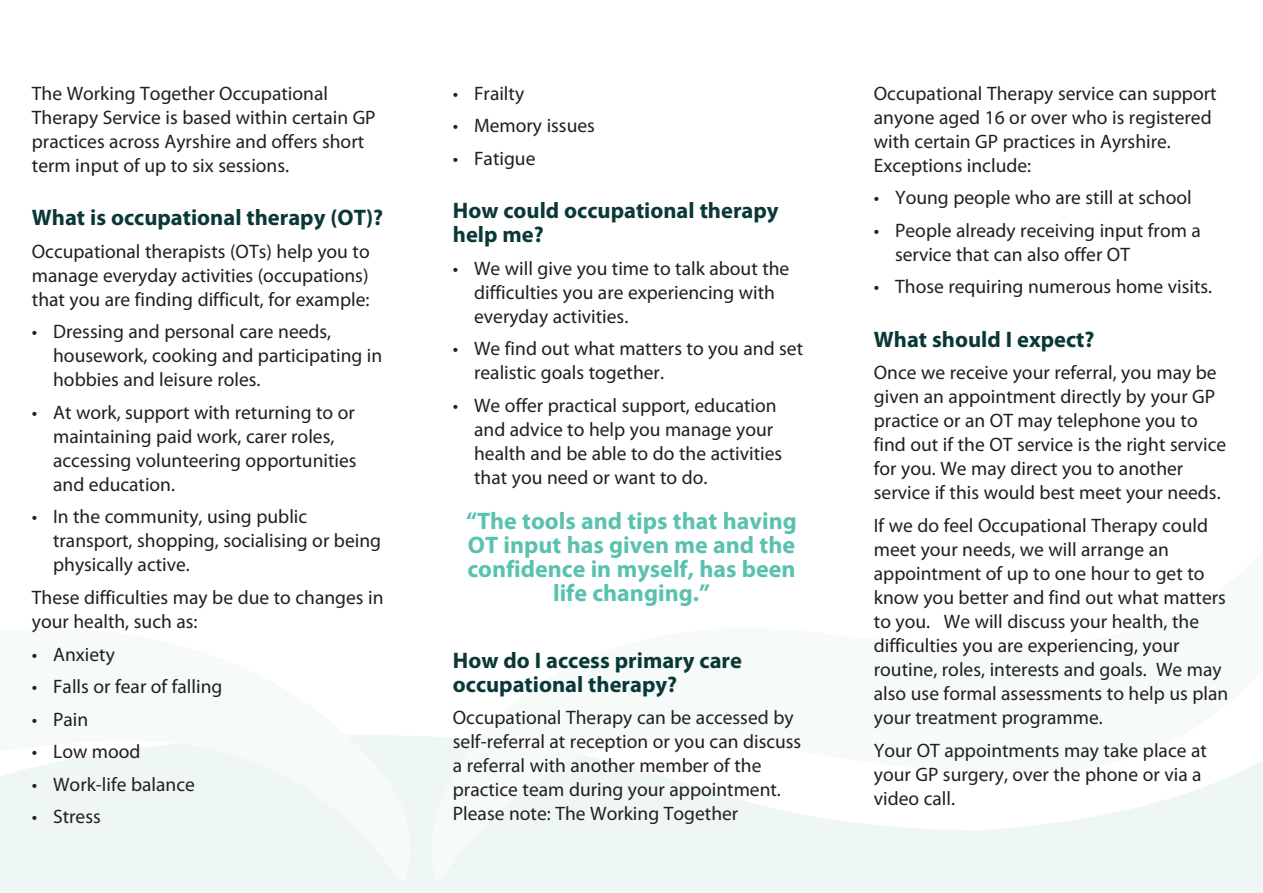
<style>
.page{position:relative;width:1263px;height:893px;background:#fff}
.page>*{position:absolute;margin:0;border:0;box-sizing:border-box;transform-origin:0 0}
.body{font:700 24px/24px "Myriad Pro";color:#59c2af;text-align:center}
.subheading{font:700 22.5px/24px "Myriad Pro";color:#093836}
.body-2{font:19.5px/24px "Myriad Pro";color:#231f20}
</style>
<div class="page">
<div style="left:0;top:736px;width:1263px;height:157px;background:#eef7f5"></div>
<div style="left:0;top:735px;width:420px;height:147px;background:#eef7f5"></div>
<svg style="left:424px;top:736px;width:839px;height:146px;fill:#eef7f5"></svg>
<p class="body-2" style="left:32px;top:81px;width:345px">The Working Together Occupational Therapy Service is based within certain GP practices across Ayrshire and offers short term input of up to six sessions.</p>
<p class="subheading" style="left:32px;top:205px;width:353px">What is occupational therapy (OT)?</p>
<p class="body-2" style="left:32px;top:239px;width:339px;text-align:justify">Occupational therapists (OTs) help you to manage everyday activities (occupations) that you are finding difficult, for example:</p>
<p class="body-2" style="left:53px;top:320px;width:331px;text-indent:-21px">• Dressing and personal care needs, housework, cooking and participating in hobbies and leisure roles.</p>
<p class="body-2" style="left:53px;top:400px;width:305px;text-indent:-21px">• At work, support with returning to or maintaining paid work, carer roles, accessing volunteering opportunities and education.</p>
<p class="body-2" style="left:53px;top:505px;width:329px;text-indent:-21px">• In the community, using public transport, shopping, socialising or being physically active.</p>
<p class="body-2" style="left:32px;top:585px;width:353px">These difficulties may be due to changes in your health, such as:</p>
<p class="body-2" style="left:32px;top:642px;width:85px">• Anxiety</p>
<p class="body-2" style="left:32px;top:674px;width:192px">• Falls or fear of falling</p>
<p class="body-2" style="left:32px;top:707px;width:58px">• Pain</p>
<p class="body-2" style="left:32px;top:739px;width:110px">• Low mood</p>
<p class="body-2" style="left:32px;top:772px;width:164px">• Work-life balance</p>
<p class="body-2" style="left:32px;top:804px;width:70px">• Stress</p>
<p class="body-2" style="left:453px;top:81px;width:73px">• Frailty</p>
<p class="body-2" style="left:453px;top:113px;width:144px">• Memory issues</p>
<p class="body-2" style="left:453px;top:146px;width:84px">• Fatigue</p>
<p class="subheading" style="left:453px;top:198px;width:327px">How could occupational therapy help me?</p>
<p class="body-2" style="left:474px;top:256px;width:317px;text-indent:-21px">• We will give you time to talk about the difficulties you are experiencing with everyday activities.</p>
<p class="body-2" style="left:474px;top:337px;width:331px;text-indent:-21px">• We find out what matters to you and set realistic goals together.</p>
<p class="body-2" style="left:474px;top:393px;width:310px;text-indent:-21px">• We offer practical support, education and advice to help you manage your health and be able to do the activities that you need or want to do.</p>
<p class="body" style="left:466px;top:508px;width:332px">“The tools and tips that having<br>OT input has given me and the confidence in myself, has been life changing.”</p>
<p class="subheading" style="left:453px;top:647px;width:291px">How do I access primary care occupational therapy?</p>
<p class="body-2" style="left:453px;top:705px;width:350px">Occupational Therapy can be accessed by self-referral at reception or you can discuss a referral with another member of the practice team during your appointment.<br>Please note: The Working Together</p>
<p class="body-2" style="left:874px;top:81px;width:344px">Occupational Therapy service can support anyone aged 16 or over who is registered with certain GP practices in Ayrshire.<br>Exceptions include:</p>
<p class="body-2" style="left:874px;top:185px;width:319px">• Young people who are still at school</p>
<p class="body-2" style="left:895px;top:218px;width:307px;text-indent:-21px">• People already receiving input from a service that can also offer OT</p>
<p class="body-2" style="left:874px;top:274px;width:340px">• Those requiring numerous home visits.</p>
<p class="subheading" style="left:874px;top:327px;width:222px">What should I expect?</p>
<p class="body-2" style="left:874px;top:361px;width:354px">Once we receive your referral, you may be given an appointment directly by your GP practice or an OT may telephone you to find out if the OT service is the right service for you. We may direct you to another service if this would best meet your needs.</p>
<p class="body-2" style="left:874px;top:513px;width:356px">If we do feel Occupational Therapy could meet your needs, we will arrange an appointment of up to one hour to get to know you better and find out what matters to you. We will discuss your health, the difficulties you are experiencing, your routine, roles, interests and goals. We may also use formal assessments to help us plan your treatment programme.</p>
<p class="body-2" style="left:874px;top:738px;width:335px">Your OT appointments may take place at your GP surgery, over the phone or via a video call.</p>
</div>
